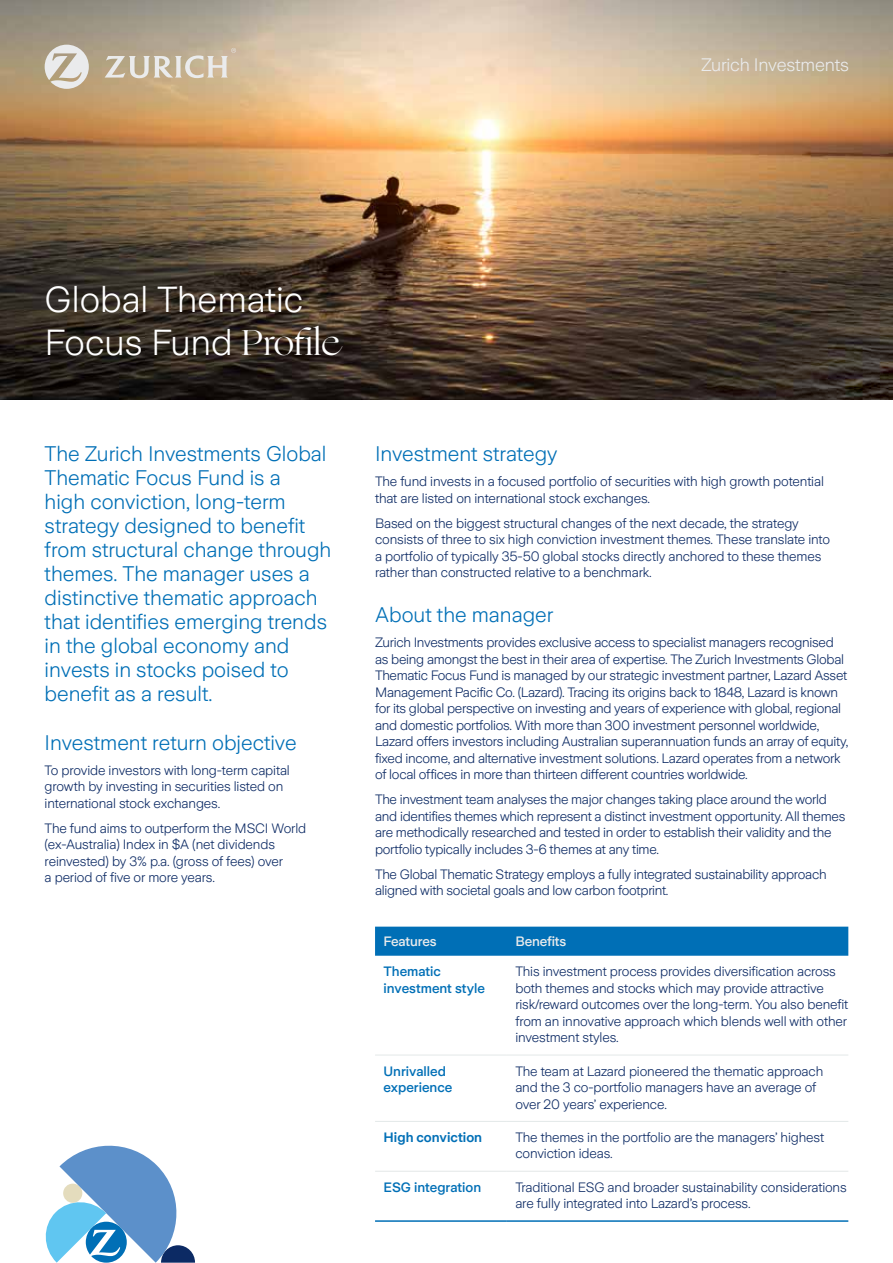
<style>
.page{position:relative;width:893px;height:1263px;background:#fff}
.page>*{position:absolute;margin:0;border:0;box-sizing:border-box;transform-origin:0 0}
.t1{font:300 36px/43.2px "Zurich Sans";color:#fff}
.t2{font:300 21px/24px "Zurich Sans";color:#006fb6}
.t3{font:300 18px "Zurich Sans";letter-spacing:-.01em;color:#eaebec}
.t4{font:300 13.5px/16.5px "Zurich Sans";letter-spacing:-.02em;color:#0c2a64}
.t5{font:500 13.5px/16.5px "Zurich Sans";color:#006fb6}
.t6{font:500 13.5px "Zurich Sans";letter-spacing:-.01em;color:#eaebec}
.t7{font:600 13.5px "Zurich Sans";color:#006fb6}
.s1{font-family:"Ogg";font-weight:400}
</style>
<div class="page">
<img style="left:0;top:0;width:458px;height:400px">
<img style="left:458px;top:0;width:435px;height:400px">
<svg style="left:45px;top:1145px;width:150px;height:118px"></svg>
<svg style="left:45px;top:45px;width:44px;height:44px;background:#d3ccc0"></svg>
<svg style="left:105px;top:48px;width:131px;height:30px;background:#cabda8"></svg>
<div style="left:375px;top:927px;width:473px;height:29px;background:#006fb6"></div>
<hr style="left:375px;top:1220px;width:132px;height:2px;background:#006fb6">
<hr style="left:507px;top:1220px;width:341px;height:2px;background:#006fb6">
<hr style="left:375px;top:1055px;width:132px;height:1px;background:#e3e8e8">
<hr style="left:507px;top:1055px;width:341px;height:1px;background:#e3e8e8">
<hr style="left:375px;top:1121px;width:132px;height:1px;background:#e3e8e8">
<hr style="left:507px;top:1121px;width:341px;height:1px;background:#e3e8e8">
<hr style="left:375px;top:1171px;width:132px;height:1px;background:#e3e8e8">
<hr style="left:507px;top:1171px;width:341px;height:1px;background:#e3e8e8">
<h3 class="t3" style="left:701px;top:55px;width:149px">Zurich Investments</h3>
<h1 class="t1" style="left:45px;top:278px;width:297px">Global Thematic<br>Focus Fund <span class="s1">Profile</span></h1>
<p class="t2" style="left:45px;top:442px;width:288px">The Zurich Investments Global<br>Thematic Focus Fund is a<br>high conviction, long-term strategy designed to benefit from structural change through themes. The manager uses a distinctive thematic approach that identifies emerging trends in the global economy and invests in stocks poised to benefit as a result.</p>
<h2 class="t2" style="left:45px;top:731px;width:253px">Investment return objective</h2>
<p class="t4" style="left:45px;top:762px;width:247px">To provide investors with long-term capital growth by investing in securities listed on international stock exchanges.</p>
<p class="t4" style="left:45px;top:820px;width:263px">The fund aims to outperform the MSCI World (ex-Australia) Index in $A (net dividends reinvested) by 3% p.a. (gross of fees) over<br>a period of five or more years.</p>
<h2 class="t2" style="left:375px;top:442px;width:184px">Investment strategy</h2>
<p class="t4" style="left:375px;top:473px;width:450px">The fund invests in a focused portfolio of securities with high growth potential that are listed on international stock exchanges.</p>
<p class="t4" style="left:375px;top:515px;width:457px">Based on the biggest structural changes of the next decade, the strategy consists of three to six high conviction investment themes. These translate into a portfolio of typically 35-50 global stocks directly anchored to these themes rather than constructed relative to a benchmark.</p>
<h2 class="t2" style="left:375px;top:603px;width:180px">About the manager</h2>
<p class="t4" style="left:375px;top:635px;width:475px">Zurich Investments provides exclusive access to specialist managers recognised as being amongst the best in their area of expertise. The Zurich Investments Global Thematic Focus Fund is managed by our strategic investment partner, Lazard Asset Management Pacific Co. (Lazard). Tracing its origins back to 1848, Lazard is known for its global perspective on investing and years of experience with global, regional and domestic portfolios. With more than 300 investment personnel worldwide, Lazard offers investors including Australian superannuation funds an array of equity, fixed income, and alternative investment solutions. Lazard operates from a network of local offices in more than thirteen different countries worldwide.</p>
<p class="t4" style="left:375px;top:792px;width:472px">The investment team analyses the major changes taking place around the world and identifies themes which represent a distinct investment opportunity. All themes are methodically researched and tested in order to establish their validity and the portfolio typically includes 3-6 themes at any time.</p>
<p class="t4" style="left:375px;top:866px;width:453px">The Global Thematic Strategy employs a fully integrated sustainability approach aligned with societal goals and low carbon footprint.</p>
<p class="t6" style="left:384px;top:934px;width:55px">Features</p>
<p class="t6" style="left:515px;top:934px;width:52px">Benefits</p>
<p class="t5" style="left:384px;top:964px;width:103px">Thematic investment style</p>
<p class="t4" style="left:515px;top:963px;width:334px">This investment process provides diversification across both themes and stocks which may provide attractive risk/reward outcomes over the long-term. You also benefit from an innovative approach which blends well with other investment styles.</p>
<p class="t5" style="left:384px;top:1063px;width:70px">Unrivalled experience</p>
<p class="t4" style="left:515px;top:1063px;width:309px">The team at Lazard pioneered the thematic approach and the 3 co-portfolio managers have an average of over 20 years’ experience.</p>
<p class="t7" style="left:384px;top:1130px;width:100px">High conviction</p>
<p class="t4" style="left:515px;top:1129px;width:310px">The themes in the portfolio are the managers’ highest conviction ideas.</p>
<p class="t5" style="left:384px;top:1179px;width:99px">ESG integration</p>
<p class="t4" style="left:515px;top:1179px;width:333px">Traditional ESG and broader sustainability considerations are fully integrated into Lazard’s process.</p>
</div>
